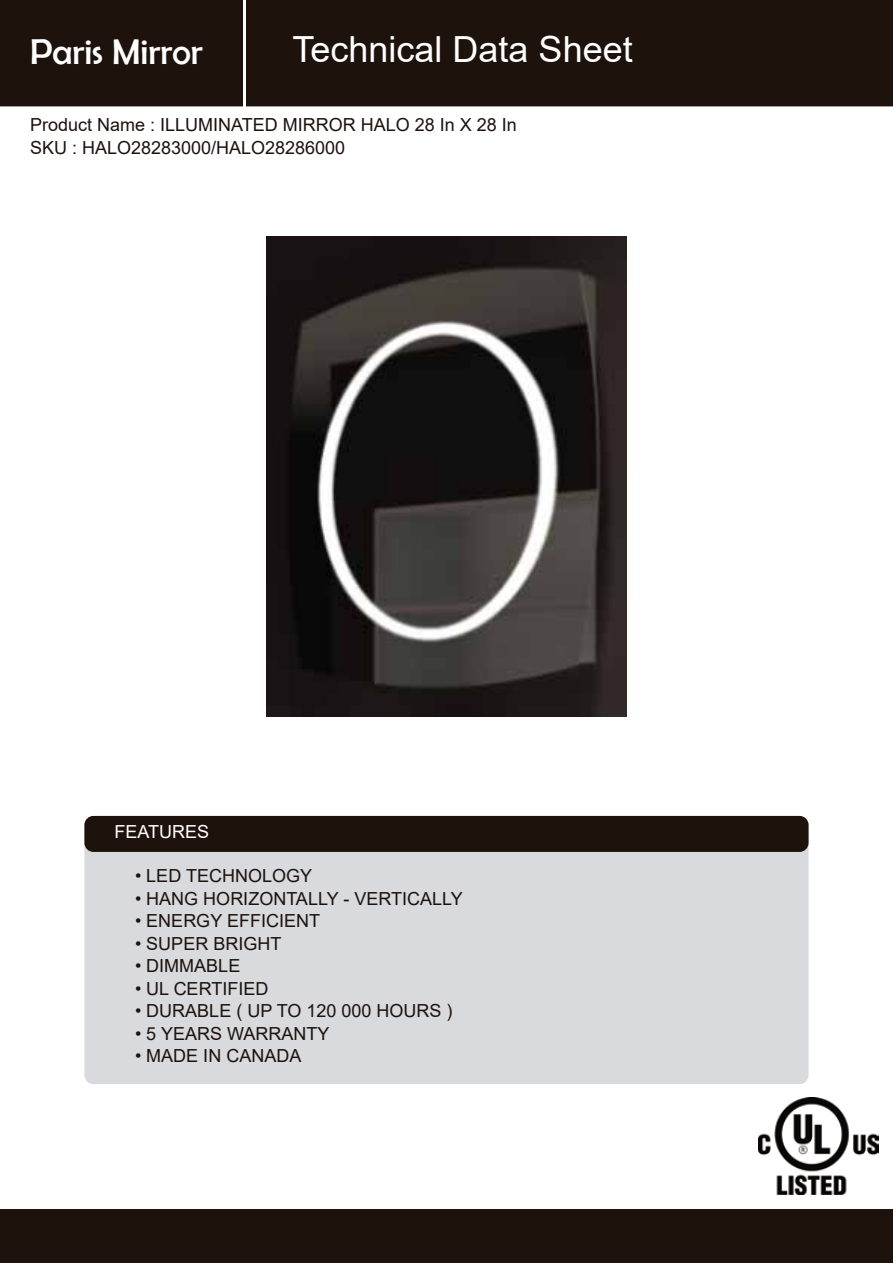
<style>
.page{position:relative;width:893px;height:1263px;background:#fff}
.page>*{position:absolute;margin:0;border:0;box-sizing:border-box;transform-origin:0 0}
.t1{font:36px "Arial";color:#fff}
.t2{font:36px "Berlin Sans FB";color:#fff}
.t3{font:18px/22.5px "Arial";color:#1e120d}
.t4{font:18px "Arial";color:#fff}
</style>
<div class="page">
<div style="left:0;top:0;width:893px;height:106px;background:#1e120d"></div>
<div style="left:0;top:1210px;width:893px;height:53px;background:#1e120d"></div>
<div style="left:0;top:1209px;width:893px;height:54px;border:2px solid #1e120d"></div>
<hr style="left:243px;top:0;width:3px;height:110px;background:#fff">
<div style="left:84px;top:816px;width:724px;height:268px;background:#d8dade;border-radius:9px"></div>
<div style="left:84px;top:816px;width:724px;height:36px;background:#1e120d;border-radius:9px"></div>
<img style="left:266px;top:236px;width:360px;height:480px">
<img style="left:758px;top:1097px;width:120px;height:98px">
<h1 class="t2" style="left:30px;top:31px;width:174px">Paris Mirror</h1>
<h1 class="t1" style="left:293px;top:25px;width:342px">Technical Data Sheet</h1>
<p class="t3" style="left:30px;top:113px;width:488px">Product Name : ILLUMINATED MIRROR HALO 28 In X 28 In<br>SKU : HALO28283000/HALO28286000</p>
<p class="t4" style="left:115px;top:819px;width:96px">FEATURES</p>
<p class="t3" style="left:135px;top:864px;width:179px">• LED TECHNOLOGY</p>
<p class="t3" style="left:135px;top:887px;width:329px">• HANG HORIZONTALLY - VERTICALLY</p>
<p class="t3" style="left:135px;top:909px;width:187px">• ENERGY EFFICIENT</p>
<p class="t3" style="left:135px;top:932px;width:148px">• SUPER BRIGHT</p>
<p class="t3" style="left:135px;top:954px;width:107px">• DIMMABLE</p>
<p class="t3" style="left:135px;top:977px;width:135px">• UL CERTIFIED</p>
<p class="t3" style="left:135px;top:999px;width:319px">• DURABLE ( UP TO 120 000 HOURS )</p>
<p class="t3" style="left:135px;top:1022px;width:196px">• 5 YEARS WARRANTY</p>
<p class="t3" style="left:135px;top:1044px;width:168px">• MADE IN CANADA</p>
</div>
